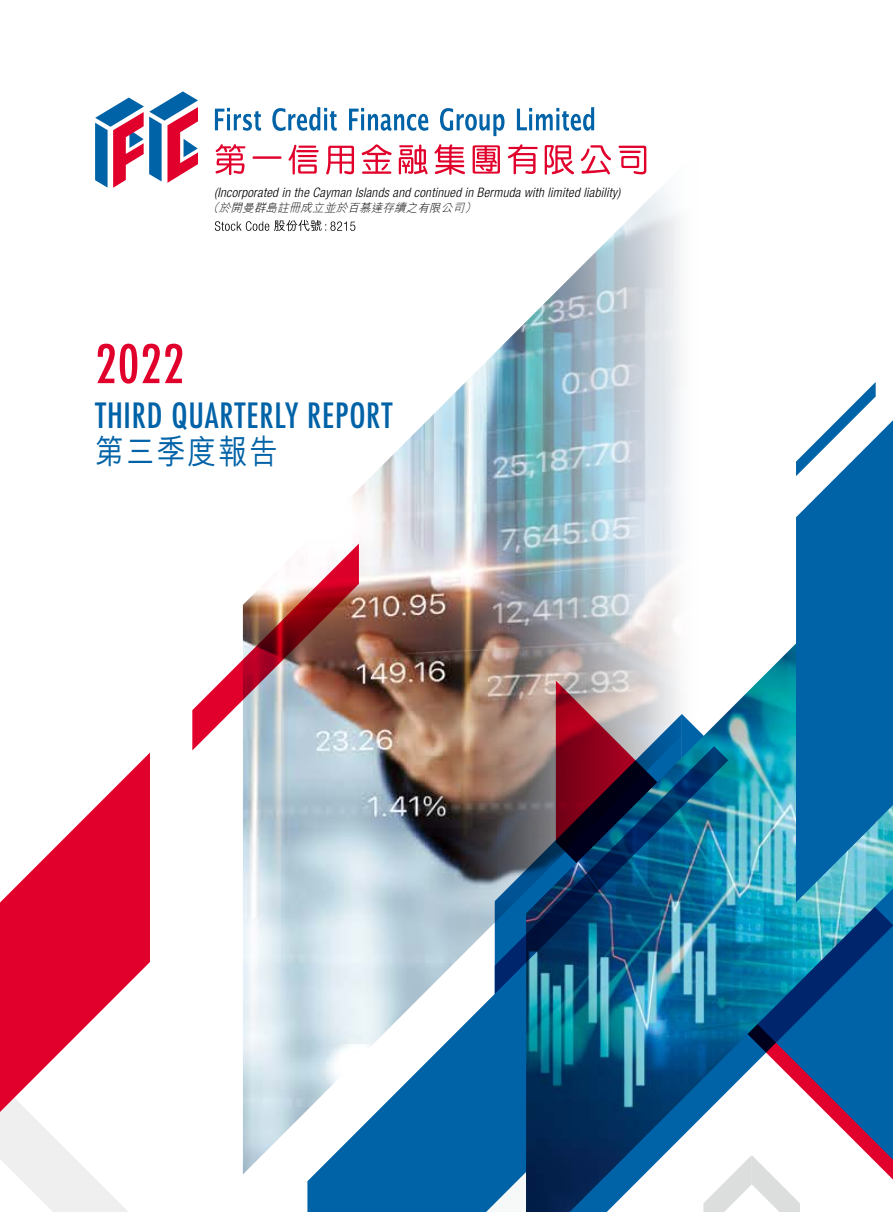
<style>
.page{position:relative;width:893px;height:1212px;background:#fff}
.page>*{position:absolute;margin:0;border:0;box-sizing:border-box;transform-origin:0 0}
.t1{font:500 condensed 51.75px "Futura";color:#e1002b}
.t2{font:500 condensed 33.9px "Futura";letter-spacing:.02em;color:#0062a7}
.t3{font:500 33.9px "M Hei HK";letter-spacing:.07em;color:#0062a7;scale:.85 1}
.t4{font:italic 300 condensed 13.05px "Helvetica Neue LT Std";letter-spacing:.02em;color:#000}
.t5{font:italic 300 11.55px "M Hei HK";color:#000}
</style>
<div class="page">
<img style="left:243px;top:153px;width:437px;height:1021px">
<svg style="left:0;top:1112px;width:128px;height:100px"></svg>
<svg style="left:0;top:752px;width:150px;height:360px;fill:#e1002b"></svg>
<svg style="left:192px;top:544px;width:167px;height:206px"></svg>
<img style="left:307px;top:613px;width:373px;height:599px">
<img style="left:526px;top:634px;width:367px;height:578px">
<svg style="left:796px;top:420px;width:97px;height:482px;background:#1371ae"></svg>
<svg style="left:796px;top:613px;width:80px;height:289px;background:#0e6fac"></svg>
<svg style="left:796px;top:382px;width:80px;height:94px"></svg>
<svg style="left:703px;top:1155px;width:97px;height:57px"></svg>
<img style="left:495px;top:746px;width:233px;height:248px">
<svg style="left:215px;top:220px;width:140px;height:11px"></svg>
<hr style="left:253px;top:156px;width:28px;height:3px;background:#e1002b">
<svg style="left:216px;top:144px;width:29px;height:31px"></svg>
<svg style="left:288px;top:145px;width:31px;height:30px"></svg>
<svg style="left:326px;top:146px;width:28px;height:28px"></svg>
<svg style="left:362px;top:144px;width:30px;height:30px"></svg>
<svg style="left:399px;top:144px;width:29px;height:30px"></svg>
<svg style="left:434px;top:144px;width:31px;height:31px"></svg>
<svg style="left:473px;top:145px;width:27px;height:29px"></svg>
<svg style="left:508px;top:144px;width:30px;height:30px"></svg>
<svg style="left:545px;top:145px;width:29px;height:30px"></svg>
<svg style="left:581px;top:145px;width:30px;height:29px"></svg>
<svg style="left:619px;top:146px;width:27px;height:28px"></svg>
<svg style="left:215px;top:108px;width:46px;height:23px"></svg>
<svg style="left:272px;top:107px;width:65px;height:24px"></svg>
<svg style="left:349px;top:108px;width:79px;height:23px"></svg>
<svg style="left:440px;top:108px;width:64px;height:28px"></svg>
<svg style="left:517px;top:107px;width:77px;height:24px"></svg>
<svg style="left:95px;top:91px;width:103px;height:97px"></svg>
<p class="t4" style="left:214px;top:185px;width:407px">(Incorporated in the Cayman Islands and continued in Bermuda with limited liability)</p>
<p class="t5" style="left:207px;top:202px;width:273px">（於開曼群島註冊成立並於百慕達存續之有限公司）</p>
<h1 class="t1" style="left:95px;top:331px;width:90px">2022</h1>
<h2 class="t2" style="left:95px;top:394px;width:299px">THIRD QUARTERLY REPORT</h2>
<h2 class="t3" style="left:95px;top:427px;width:216px">第三季度報告</h2>
</div>
